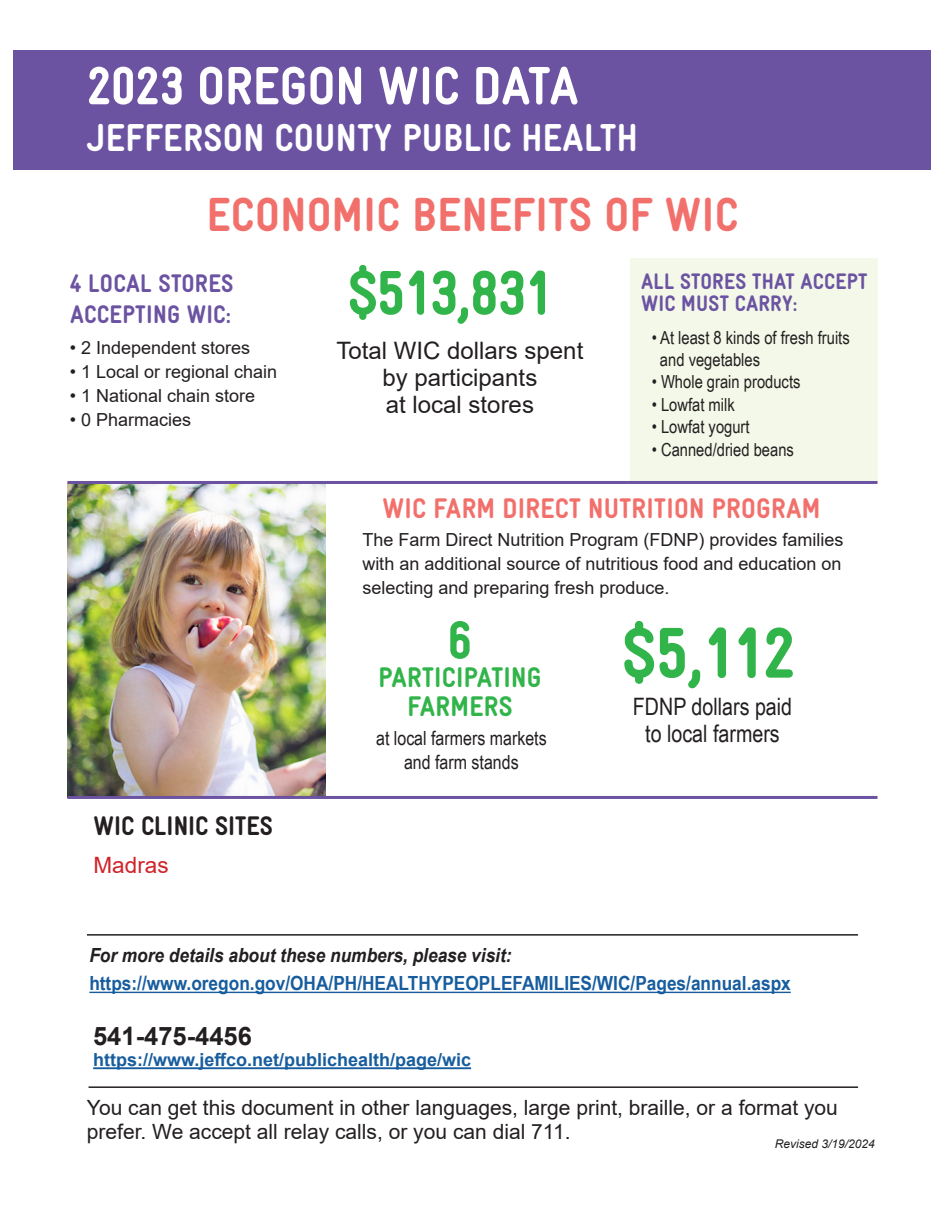
<style>
.page{position:relative;width:945px;height:1215px;background:#fff}
.page>*{position:absolute;margin:0;border:0;box-sizing:border-box;transform-origin:0 0}
.t1{font:900 72px "WIC Gravur Condensed";color:#31b44a}
.t2{font:900 63px "WIC Gravur Condensed";letter-spacing:-.01em;color:#31b44a}
.t3{font:900 54px "WIC Gravur Condensed";color:#fff}
.t4{font:900 54px "WIC Gravur Condensed";color:#31b44a}
.t5{font:900 48px "WIC Gravur Condensed";letter-spacing:.01em;color:#f2706c}
.t6{font:900 39px "WIC Gravur Condensed";letter-spacing:.01em;color:#fff}
.t7{font:900 28.5px "WIC Gravur Condensed";letter-spacing:.01em;color:#f2706c}
.t8{font:900 28.5px "WIC Gravur Condensed";letter-spacing:.01em;color:#31b44a}
.t9{font:900 27px "WIC Gravur Condensed";color:#231f20}
.t10{font:900 25.5px "WIC Gravur Condensed";letter-spacing:.01em;color:#6b53a2}
.t11{font:700 25.5px "Arial";color:#231f20}
.t12{font:24px/27px "Arial";color:#231f20;text-align:center}
.t13{font:24px "Arial Narrow";color:#231f20}
.t14{font:900 22.5px/22.5px "WIC Gravur Condensed";letter-spacing:.01em;color:#6b53a2}
.t15{font:22.5px "Arial";color:#d1232a}
.t16{font:21px/24px "Arial";color:#231f20}
.t17{font:700 19.5px "Arial Narrow";color:#175d9e;scale:1.08 1}
.t18{font:italic 700 19.5px "Arial Narrow";color:#231f20;scale:1.08 1}
.t19{font:19.5px "Arial Narrow";color:#231f20}
.t20{font:18px/24px "Arial";color:#231f20;text-align:justify}
.t21{font:18px "Arial Narrow";color:#231f20}
.t22{font:700 18px "Arial";color:#175d9e}
.t23{font:italic 12px "Arial";color:#231f20}
</style>
<div class="page">
<div style="left:630px;top:258px;width:248px;height:224px;background:#f3f8e8"></div>
<hr style="left:89px;top:1086px;width:769px;height:2px;background:#231f20">
<hr style="left:93px;top:1067px;width:378px;height:2px;background:#175d9e">
<hr style="left:89px;top:992px;width:702px;height:1px;background:#175d9e">
<hr style="left:87px;top:934px;width:771px;height:2px;background:#231f20">
<img style="left:68px;top:484px;width:257px;height:312px">
<hr style="left:68px;top:481px;width:810px;height:3px;background:#6b53a2">
<hr style="left:68px;top:796px;width:810px;height:3px;background:#6b53a2">
<div style="left:14px;top:50px;width:918px;height:119px;background:#6b53a2"></div>
<p class="t3" style="left:87px;top:56px;width:493px">2023 OREGON WIC DATA</p>
<p class="t6" style="left:87px;top:116px;width:552px">JEFFERSON COUNTY PUBLIC HEALTH</p>
<p class="t5" style="left:207px;top:188px;width:533px">ECONOMIC BENEFITS OF WIC</p>
<p class="t10" style="left:70px;top:269px;width:165px">4 LOCAL STORES</p>
<p class="t10" style="left:70px;top:300px;width:163px">ACCEPTING WIC:</p>
<p class="t20" style="left:70px;top:336px;width:182px">• 2 Independent stores</p>
<p class="t20" style="left:70px;top:360px;width:209px">• 1 Local or regional chain</p>
<p class="t20" style="left:70px;top:384px;width:187px">• 1 National chain store</p>
<p class="t20" style="left:70px;top:408px;width:123px">• 0 Pharmacies</p>
<p class="t9" style="left:94px;top:810px;width:181px">WIC CLINIC SITES</p>
<p class="t15" style="left:94px;top:849px;width:77px">Madras</p>
<p class="t2" style="left:348px;top:258px;width:205px">$513,831</p>
<p class="t12" style="left:337px;top:337px;width:248px">Total WIC dollars spent by participants</p>
<p class="t12" style="left:386px;top:391px;width:150px">at local stores</p>
<p class="t14" style="left:641px;top:270px;width:228px">ALL STORES THAT ACCEPT<br>WIC MUST CARRY:</p>
<p class="t21" style="left:652px;top:325px;width:199px">• At least 8 kinds of fresh fruits</p>
<p class="t21" style="left:660px;top:346px;width:102px">and vegetables</p>
<p class="t21" style="left:652px;top:369px;width:150px">• Whole grain products</p>
<p class="t21" style="left:652px;top:391px;width:85px">• Lowfat milk</p>
<p class="t21" style="left:652px;top:414px;width:99px">• Lowfat yogurt</p>
<p class="t21" style="left:652px;top:436px;width:144px">• Canned/dried beans</p>
<p class="t7" style="left:382px;top:492px;width:439px">WIC FARM DIRECT NUTRITION PROGRAM</p>
<p class="t20" style="left:362px;top:527px;width:483px">The Farm Direct Nutrition Program (FDNP) provides families with an additional source of nutritious food and education on selecting and preparing fresh produce.</p>
<p class="t4" style="left:448px;top:610px;width:26px">6</p>
<p class="t8" style="left:378px;top:662px;width:165px">PARTICIPATING</p>
<p class="t8" style="left:407px;top:690px;width:107px">FARMERS</p>
<p class="t19" style="left:376px;top:724px;width:172px">at local farmers markets</p>
<p class="t19" style="left:404px;top:748px;width:116px">and farm stands</p>
<p class="t1" style="left:622px;top:613px;width:175px">$5,112</p>
<p class="t13" style="left:633px;top:689px;width:161px">FDNP dollars paid</p>
<p class="t13" style="left:645px;top:716px;width:136px">to local farmers</p>
<p class="t18" style="left:89px;top:940px;width:393px">For more details about these numbers, please visit:</p>
<p class="t17" style="left:89px;top:969px;width:651px">https://www.oregon.gov/OHA/PH/HEALTHYPEOPLEFAMILIES/WIC/Pages/annual.aspx</p>
<p class="t11" style="left:93px;top:1018px;width:160px">541-475-4456</p>
<p class="t22" style="left:93px;top:1047px;width:379px">https://www.jeffco.net/publichealth/page/wic</p>
<p class="t16" style="left:87px;top:1095px;width:752px">You can get this document in other languages, large print, braille, or a format you prefer. We accept all relay calls, or you can dial 711.</p>
<p class="t23" style="left:775px;top:1136px;width:102px">Revised 3/19/2024</p>
</div>
